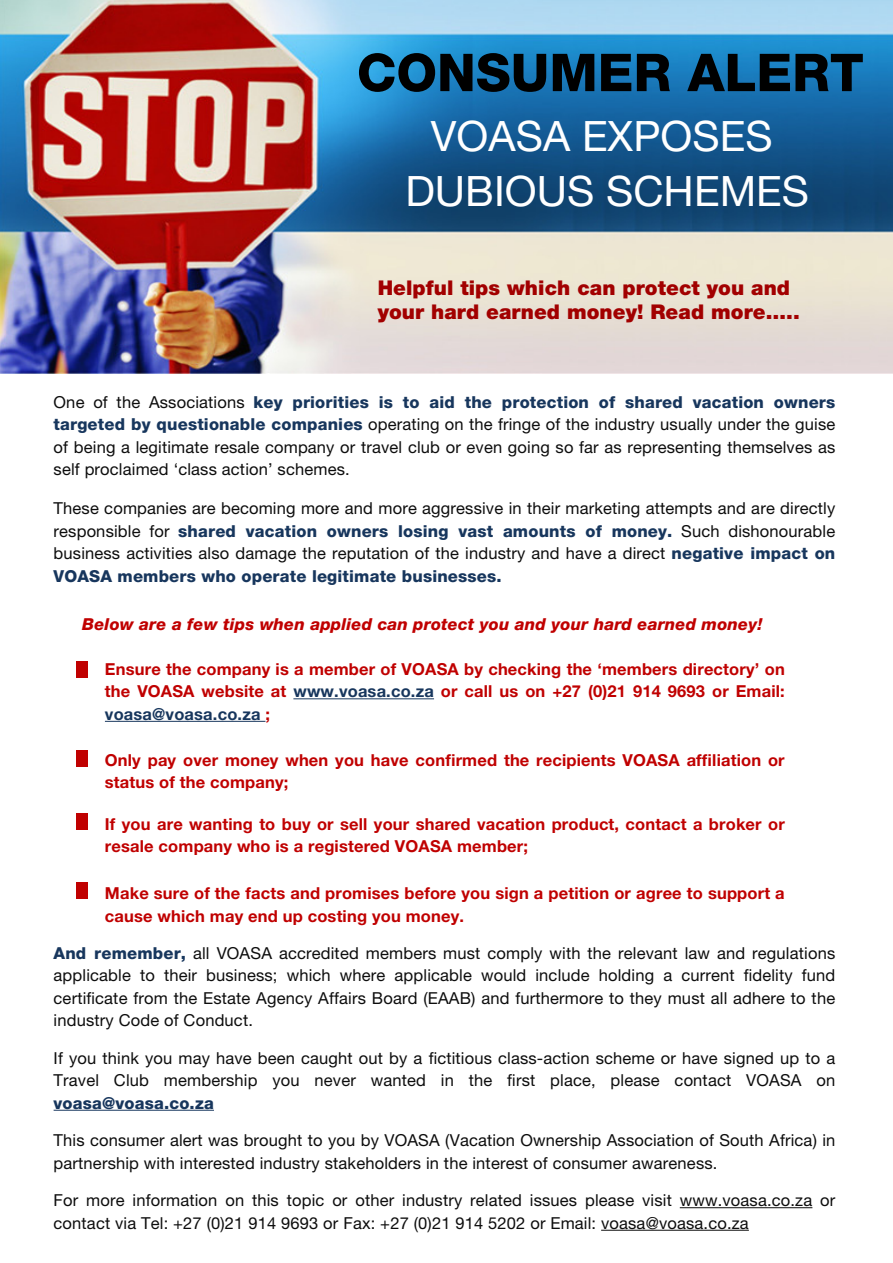
<style>
.page{position:relative;width:893px;height:1263px;background:#fff}
.page>*{position:absolute;margin:0;border:0;box-sizing:border-box;transform-origin:0 0}
.t1{font:800 52.2px "Helvetica Neue LT Pro";color:#000}
.t2{font:42px/55.7px "Helvetica Neue LT Pro";color:#fff;text-align:center}
.t3{font:900 20.4px/24.5px "Helvetica Neue LT Pro";letter-spacing:.005em;color:#a20000}
.t4{font:16.5px/22.5px "Helvetica Neue LT Pro";letter-spacing:.01em;color:#0d0d0d;text-align:justify}
.t5{font:700 16.5px/22.5px "Helvetica Neue LT Pro";letter-spacing:.01em;color:#c00000}
.t6{font:italic 800 16.5px "Helvetica Neue LT Pro";letter-spacing:.01em;color:#c00000}
.t7{font:800 16.5px "Helvetica Neue LT Pro";letter-spacing:.01em;color:#17365d}
.s1{font-weight:800;color:#17365d}
.s2{color:#17365d}
</style>
<div class="page">
<img style="left:0;top:0;width:892px;height:373px">
<hr style="left:54px;top:1110px;width:160px;height:1px;background:#17365d">
<hr style="left:679px;top:1207px;width:133px;height:1px;background:#0d0d0d">
<hr style="left:601px;top:1230px;width:147px;height:1px;background:#0d0d0d">
<hr style="left:293px;top:698px;width:141px;height:1px;background:#17365d">
<hr style="left:105px;top:721px;width:160px;height:1px;background:#17365d">
<div style="left:76px;top:661px;width:12px;height:17px;background:#c00000"></div>
<div style="left:76px;top:882px;width:12px;height:17px;background:#c00000"></div>
<div style="left:76px;top:814px;width:12px;height:16px;background:#c00000"></div>
<div style="left:76px;top:750px;width:12px;height:17px;background:#c00000"></div>
<h1 class="t1" style="left:357px;top:41px;width:508px">CONSUMER ALERT</h1>
<h2 class="t2" style="left:405px;top:108px;width:405px">VOASA EXPOSES<br>DUBIOUS SCHEMES</h2>
<p class="t3" style="left:377px;top:275px;width:423px">Helpful tips which can protect you and your hard earned money! Read more…..</p>
<p class="t4" style="left:54px;top:390px;width:783px">One of the Associations <span class="s1">key priorities is to aid the protection of shared vacation owners targeted by questionable companies</span> operating on the fringe of the industry usually under the guise of being a legitimate resale company or travel club or even going so far as representing themselves as self proclaimed ‘class action’ schemes.</p>
<p class="t4" style="left:54px;top:497px;width:783px">These companies are becoming more and more aggressive in their marketing attempts and are directly responsible for <span class="s1">shared vacation owners losing vast amounts of money.</span> Such dishonourable business activities also damage the reputation of the industry and have a direct <span class="s1">negative impact on VOASA members who operate legitimate businesses.</span></p>
<p class="t6" style="left:82px;top:614px;width:681px">Below are a few tips when applied can protect you and your hard earned money!</p>
<p class="t5" style="left:105px;top:657px;width:681px;text-align:justify">Ensure the company is a member of VOASA by checking the ‘members directory’ on the VOASA website at <span class="s2">www.voasa.co.za</span> or call us on +27 (0)21 914 9693 or Email: <span class="s2">voasa@voasa.co.za</span> ;</p>
<p class="t5" style="left:105px;top:748px;width:681px">Only pay over money when you have confirmed the recipients VOASA affiliation or status of the company;</p>
<p class="t5" style="left:105px;top:812px;width:681px">If you are wanting to buy or sell your shared vacation product, contact a broker or resale company who is a registered VOASA member;</p>
<p class="t5" style="left:105px;top:882px;width:681px">Make sure of the facts and promises before you sign a petition or agree to support a cause which may end up costing you money.</p>
<p class="t4" style="left:54px;top:941px;width:783px"><span class="s1">And remember,</span> all VOASA accredited members must comply with the relevant law and regulations applicable to their business; which where applicable would include holding a current fidelity fund certificate from the Estate Agency Affairs Board (EAAB) and furthermore to they must all adhere to the industry Code of Conduct.</p>
<p class="t4" style="left:54px;top:1046px;width:783px">If you think you may have been caught out by a fictitious class-action scheme or have signed up to a<br>Travel Club membership you never wanted in the first place, please contact VOASA on</p>
<p class="t7" style="left:54px;top:1093px;width:162px">voasa@voasa.co.za</p>
<p class="t4" style="left:54px;top:1129px;width:783px">This consumer alert was brought to you by VOASA (Vacation Ownership Association of South Africa) in partnership with interested industry stakeholders in the interest of consumer awareness.</p>
<p class="t4" style="left:54px;top:1189px;width:783px">For more information on this topic or other industry related issues please visit www.voasa.co.za or contact via Tel: +27 (0)21 914 9693 or Fax: +27 (0)21 914 5202 or Email: voasa@voasa.co.za</p>
</div>
